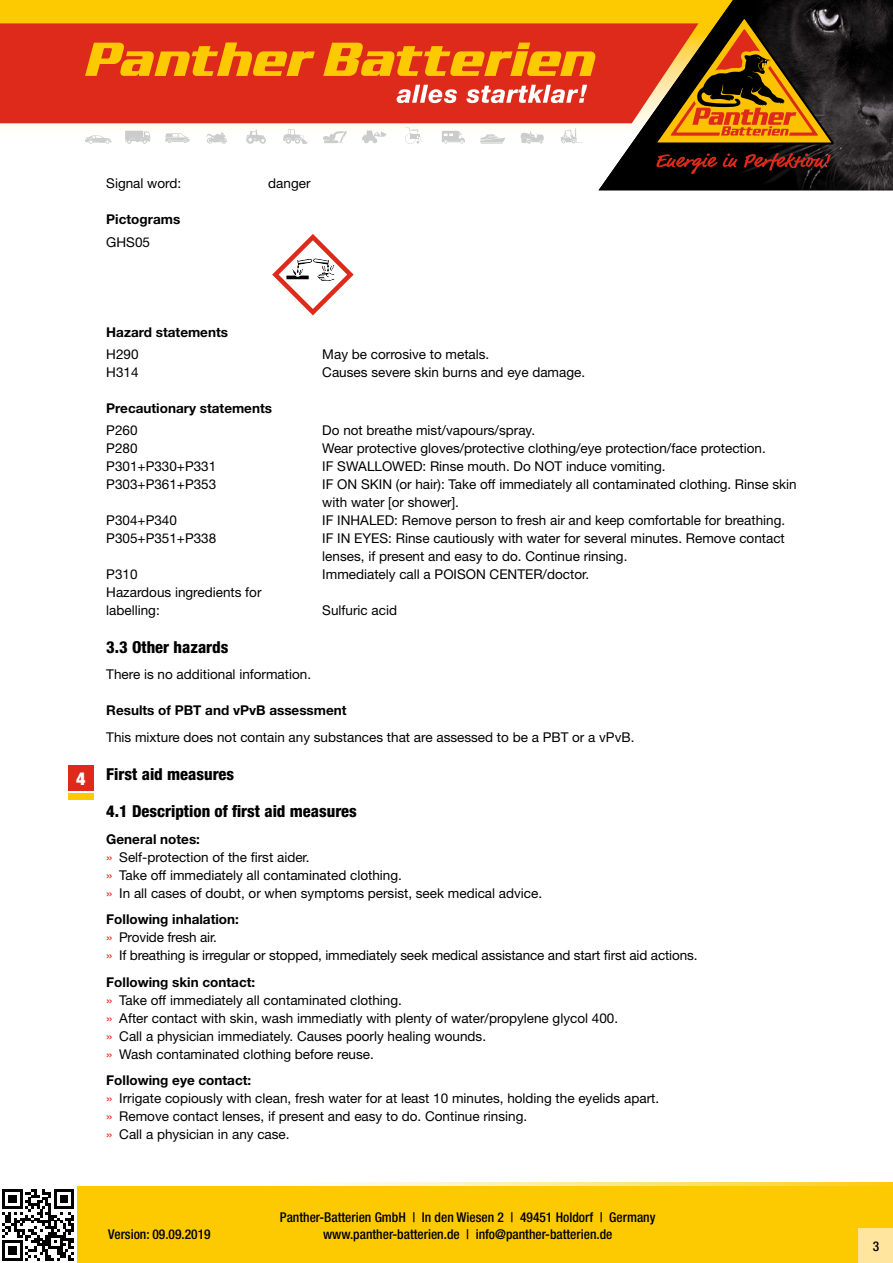
<style>
.page{position:relative;width:893px;height:1263px;background:#fff}
.page>*{position:absolute;margin:0;border:0;box-sizing:border-box;transform-origin:0 0}
.t1{font:900 condensed 18px "Helvetica Neue LT Std";color:#fff}
.t2{font:800 condensed 16.5px "Helvetica Neue LT Std";color:#000}
.t3{font:13.5px/18px "Helvetica Neue LT Std";color:#000}
.t4{font:500 condensed 13.5px/17px "Helvetica Neue LT Std";color:#000;text-align:center}
.t5{font:700 13.5px "Helvetica Neue LT Std";color:#000}
.s1{font-weight:700}
.s2{color:#dd2a1b}
</style>
<div class="page">
<svg style="left:0;top:0;width:598px;height:144px"></svg>
<div style="left:0;top:23px;width:598px;height:100px;background:#dd2a1b"></div>
<svg style="left:85px;top:43px;width:510px;height:33px"></svg>
<svg style="left:397px;top:85px;width:190px;height:18px"></svg>
<svg style="left:283px;top:129px;width:25px;height:15px"></svg>
<svg style="left:405px;top:128px;width:18px;height:16px"></svg>
<svg style="left:442px;top:131px;width:23px;height:13px"></svg>
<svg style="left:480px;top:134px;width:25px;height:10px"></svg>
<svg style="left:521px;top:131px;width:23px;height:13px"></svg>
<svg style="left:85px;top:135px;width:27px;height:9px"></svg>
<svg style="left:125px;top:131px;width:26px;height:13px"></svg>
<svg style="left:246px;top:129px;width:20px;height:15px"></svg>
<svg style="left:206px;top:132px;width:21px;height:12px"></svg>
<svg style="left:323px;top:131px;width:24px;height:12px"></svg>
<svg style="left:362px;top:130px;width:25px;height:13px"></svg>
<svg style="left:165px;top:133px;width:25px;height:10px"></svg>
<svg style="left:561px;top:128px;width:22px;height:15px"></svg>
<img style="left:598px;top:0;width:295px;height:190px">
<svg style="left:655px;top:17px;width:179px;height:128px"></svg>
<svg style="left:656px;top:153px;width:81px;height:21px"></svg>
<svg style="left:744px;top:153px;width:87px;height:18px"></svg>
<svg style="left:319px;top:1182px;width:574px;height:4px"></svg>
<div style="left:0;top:1186px;width:893px;height:77px;background:#fdc900"></div>
<svg style="left:0;top:1186px;width:77px;height:77px"></svg>
<svg style="left:3px;top:1189px;width:71px;height:71px"></svg>
<div style="left:859px;top:1229px;width:34px;height:34px;background:#ffe59d"></div>
<svg style="left:272px;top:234px;width:82px;height:81px"></svg>
<div style="left:68px;top:793px;width:26px;height:6px;background:#fdc900"></div>
<div style="left:68px;top:765px;width:26px;height:26px;background:#dd2a1b"></div>
<p class="t3" style="left:106px;top:174px;width:76px">Signal word:</p>
<p class="t3" style="left:268px;top:174px;width:44px">danger</p>
<p class="t5" style="left:106px;top:211px;width:75px">Pictograms</p>
<p class="t3" style="left:106px;top:232px;width:45px">GHS05</p>
<h1 class="t1" style="left:76px;top:767px;width:11px">4</h1>
<p class="t5" style="left:106px;top:323px;width:123px">Hazard statements</p>
<p class="t3" style="left:106px;top:345px;width:34px">H290</p>
<p class="t3" style="left:322px;top:345px;width:169px">May be corrosive to metals.</p>
<p class="t3" style="left:106px;top:363px;width:34px">H314</p>
<p class="t3" style="left:322px;top:363px;width:264px">Causes severe skin burns and eye damage.</p>
<p class="t5" style="left:106px;top:400px;width:167px">Precautionary statements</p>
<p class="t3" style="left:106px;top:421px;width:33px">P260</p>
<p class="t3" style="left:322px;top:421px;width:214px">Do not breathe mist/vapours/spray.</p>
<p class="t3" style="left:106px;top:439px;width:33px">P280</p>
<p class="t3" style="left:322px;top:439px;width:445px">Wear protective gloves/protective clothing/eye protection/face protection.</p>
<p class="t3" style="left:106px;top:457px;width:111px">P301+P330+P331</p>
<p class="t3" style="left:322px;top:457px;width:345px">IF SWALLOWED: Rinse mouth. Do NOT induce vomiting.</p>
<p class="t3" style="left:106px;top:475px;width:111px">P303+P361+P353</p>
<p class="t3" style="left:322px;top:475px;width:476px">IF ON SKIN (or hair): Take off immediately all contaminated clothing. Rinse skin with water [or shower].</p>
<p class="t3" style="left:106px;top:511px;width:72px">P304+P340</p>
<p class="t3" style="left:322px;top:511px;width:464px">IF INHALED: Remove person to fresh air and keep comfortable for breathing.</p>
<p class="t3" style="left:106px;top:529px;width:111px">P305+P351+P338</p>
<p class="t3" style="left:322px;top:529px;width:464px">IF IN EYES: Rinse cautiously with water for several minutes. Remove contact lenses, if present and easy to do. Continue rinsing.</p>
<p class="t3" style="left:106px;top:565px;width:33px">P310</p>
<p class="t3" style="left:322px;top:565px;width:268px">Immediately call a POISON CENTER/doctor.</p>
<p class="t3" style="left:106px;top:583px;width:157px">Hazardous ingredients for labelling:</p>
<p class="t3" style="left:322px;top:601px;width:76px">Sulfuric acid</p>
<p class="t2" style="left:106px;top:637px;width:124px">3.3 Other hazards</p>
<p class="t3" style="left:106px;top:665px;width:206px">There is no additional information.</p>
<p class="t5" style="left:106px;top:702px;width:242px">Results of PBT and vPvB assessment</p>
<p class="t3" style="left:106px;top:728px;width:530px">This mixture does not contain any substances that are assessed to be a PBT or a vPvB.</p>
<p class="t2" style="left:106px;top:763px;width:129px">First aid measures</p>
<p class="t2" style="left:106px;top:801px;width:252px">4.1 Description of first aid measures</p>
<p class="t3" style="left:106px;top:830px;width:437px"><span class="s1">General notes:<br></span><span class="s2">»</span> Self-protection of the first aider.<br><span class="s2">»</span> Take off immediately all contaminated clothing.<br><span class="s2">»</span> In all cases of doubt, or when symptoms persist, seek medical advice.</p>
<p class="t3" style="left:106px;top:910px;width:593px"><span class="s1">Following inhalation:<br></span><span class="s2">»</span> Provide fresh air.<br><span class="s2">»</span> If breathing is irregular or stopped, immediately seek medical assistance and start first aid actions.</p>
<p class="t3" style="left:106px;top:973px;width:513px"><span class="s1">Following skin contact:<br></span><span class="s2">»</span> Take off immediately all contaminated clothing.<br><span class="s2">»</span> After contact with skin, wash immediatly with plenty of water/propylene glycol 400. <span class="s2">»</span> Call a physician immediately. Causes poorly healing wounds.<br><span class="s2">»</span> Wash contaminated clothing before reuse.</p>
<p class="t3" style="left:106px;top:1071px;width:554px"><span class="s1">Following eye contact:<br></span><span class="s2">»</span> Irrigate copiously with clean, fresh water for at least 10 minutes, holding the eyelids apart. <span class="s2">»</span> Remove contact lenses, if present and easy to do. Continue rinsing.<br><span class="s2">»</span> Call a physician in any case.</p>
<p class="t4" style="left:108px;top:1225px;width:104px">Version: 09.09.2019</p>
<p class="t4" style="left:280px;top:1208px;width:377px">Panther-Batterien GmbH | In den Wiesen 2 | 49451 Holdorf | Germany www.panther-batterien.de | info@panther-batterien.de</p>
<p class="t4" style="left:873px;top:1237px;width:8px">3</p>
</div>
